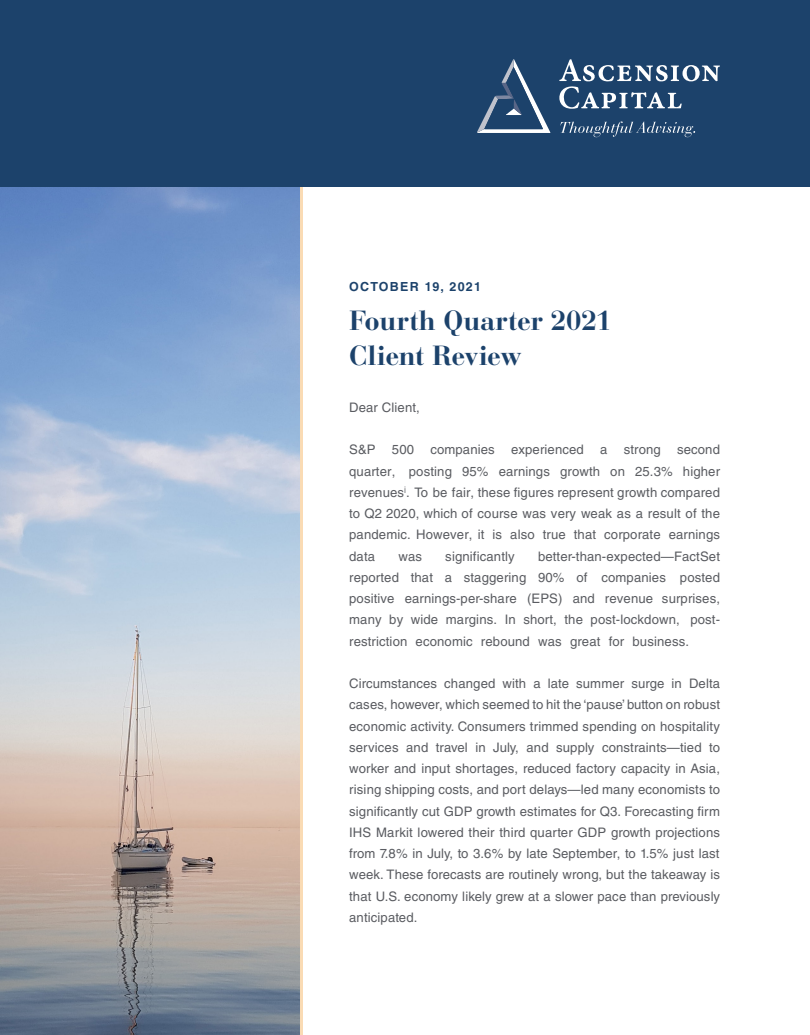
<style>
.page{position:relative;width:810px;height:1035px;background:#fff}
.page>*{position:absolute;margin:0;border:0;box-sizing:border-box;transform-origin:0 0}
.t1{font:700 27.5px/35px "Bauer Bodoni";letter-spacing:-.005em;color:#1c426b}
.t2{font:13.12px/21.2px "Helvetica LT Std";letter-spacing:.01em;color:#5a5c61;text-align:justify}
.t3{font:700 12.5px "Helvetica LT Std";letter-spacing:.1em;color:#1c426b}
</style>
<div class="page">
<img style="left:0;top:187px;width:300px;height:848px">
<hr style="left:300px;top:185px;width:2px;height:850px;background:#f9d09b">
<div style="left:0;top:0;width:810px;height:187px;background:#1c426b"></div>
<svg style="left:559px;top:59px;width:161px;height:50px"></svg>
<svg style="left:477px;top:59px;width:73px;height:74px"></svg>
<svg style="left:560px;top:121px;width:135px;height:16px"></svg>
<p class="t3" style="left:349px;top:279px;width:133px">OCTOBER 19, 2021</p>
<p class="t1" style="left:349px;top:303px;width:264px">Fourth Quarter 2021<br>Client Review</p>
<p class="t2" style="left:349px;top:397px;width:72px">Dear Client,</p>
<p class="t2" style="left:349px;top:439px;width:372px">S&amp;P 500 companies experienced a strong second quarter, posting 95% earnings growth on 25.3% higher revenues<sup>i</sup>. To be fair, these figures represent growth compared to Q2 2020, which of course was very weak as a result of the pandemic. However, it is also true that corporate earnings data</p>
<p class="t2" style="left:349px;top:545px;width:372px;text-indent:189px">better-than-expected—FactSet reported that a staggering 90% of companies posted positive earnings-per-share (EPS) and revenue surprises, many by wide margins. In short, the post-lockdown, post&shy;restriction economic rebound was great for business.</p>
<p class="t2" style="left:349px;top:673px;width:372px">Circumstances changed with a late summer surge in Delta cases, however, which seemed to hit the ‘pause’ button on robust economic activity. Consumers trimmed spending on hospitality services and travel in July, and supply constraints—tied to worker and input shortages, reduced factory capacity in Asia, rising shipping costs, and port delays—led many economists to significantly cut GDP growth estimates for Q3. Forecasting firm IHS Markit lowered their third quarter GDP growth projections from 7.8% in July, to 3.6% by late September, to 1.5% just last week. These forecasts are routinely wrong, but the takeaway is that U.S. economy likely grew at a slower pace than previously anticipated.</p>
<p class="t2" style="left:398px;top:545px;width:25px">was</p>
<p class="t2" style="left:445px;top:545px;width:71px">significantly</p>
</div>
